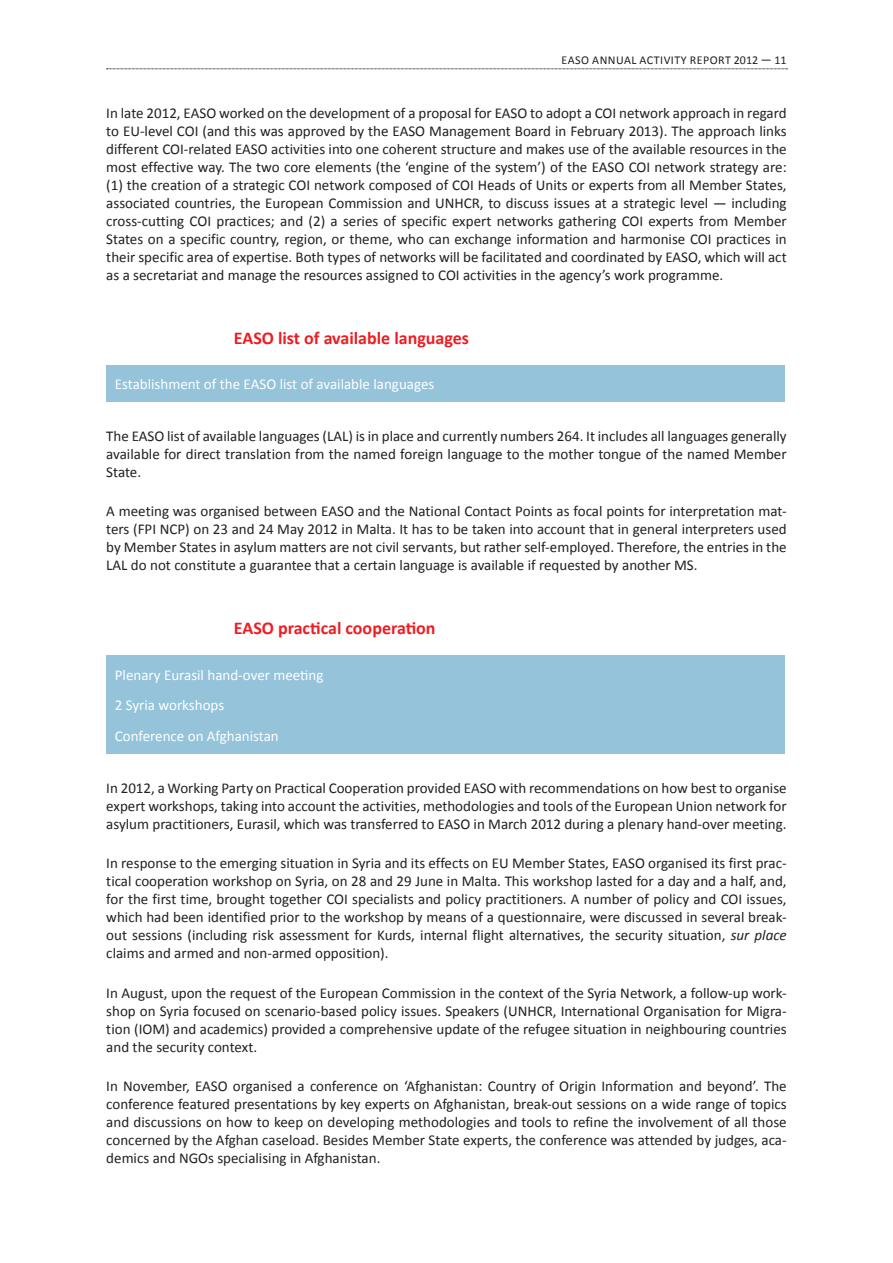
<style>
.page{position:relative;width:893px;height:1263px;background:#fff}
.page>*{position:absolute;margin:0;border:0;box-sizing:border-box;transform-origin:0 0}
.t1{font:700 18px "Calibri";color:#ee1d23}
.t2{font:15px/18px "Calibri";color:#231f20;text-align:justify}
.t3{font:15px/30.8px "Calibri";color:#fff}
.t4{font:12px "Calibri";letter-spacing:.035em;color:#231f20}
.s1{font-style:italic}
</style>
<div class="page">
<svg style="left:107px;top:69px;width:680px;height:1px"></svg>
<div style="left:106px;top:365px;width:679px;height:37px;background:#94c3da"></div>
<div style="left:106px;top:656px;width:679px;height:98px;background:#94c3da"></div>
<p class="t4" style="left:561px;top:53px;width:47px">EASO Annual</p>
<p class="t4" style="left:640px;top:53px;width:7px">acti</p>
<p class="t4" style="left:664px;top:53px;width:34px">vity report</p>
<p class="t4" style="left:734px;top:53px;width:54px">2012 — 11</p>
<p class="t2" style="left:106px;top:104px;width:682px">In late 2012, EASO worked on the development of a proposal for EASO to adopt a COI network approach in regard to EU-level COI (and this was approved by the EASO Management Board in February 2013). The approach links different COI-related EASO activities into one coherent structure and makes use of the available resources in the most effective way. The two core elements (the ‘engine of the system’) of the EASO COI network strategy are: (1) the creation of a strategic COI network composed of COI Heads of Units or experts from all Member States, associated countries, the European Commission and UNHCR, to discuss issues at a strategic level — including cross-cutting COI practices; and (2) a series of specific expert networks gathering COI experts from Member States on a specific country, region, or theme, who can exchange information and harmonise COI practices in their specific area of expertise. Both types of networks will be facilitated and coordinated by EASO, which will act as a secretariat and manage the resources assigned to COI activities in the agency’s work programme.</p>
<p class="t1" style="left:234px;top:326px;width:237px">EASO list of available languages</p>
<p class="t3" style="left:115px;top:369px;width:321px">Establishment of the EASO list of available languages</p>
<p class="t2" style="left:106px;top:427px;width:682px">The EASO list of available languages (LAL) is in place and currently numbers 264. It includes all languages generally available for direct translation from the named foreign language to the mother tongue of the named Member State.</p>
<p class="t2" style="left:106px;top:502px;width:682px">A meeting was organised between EASO and the National Contact Points as focal points for interpretation mat&shy;ters (FPI NCP) on 23 and 24 May 2012 in Malta. It has to be taken into account that in general interpreters used by Member States in asylum matters are not civil servants, but rather self-employed. Therefore, the entries in the LAL do not constitute a guarantee that a certain language is available if requested by another MS.</p>
<p class="t1" style="left:234px;top:617px;width:203px">EASO practical cooperation</p>
<p class="t3" style="left:115px;top:659px;width:210px">Plenary Eurasil hand-over meeting<br>2 Syria workshops<br>Conference on Afghanistan</p>
<p class="t2" style="left:106px;top:779px;width:682px">In 2012, a Working Party on Practical Cooperation provided EASO with recommendations on how best to organise expert workshops, taking into account the activities, methodologies and tools of the European Union network for asylum practitioners, Eurasil, which was transferred to EASO in March 2012 during a plenary hand-over meeting.</p>
<p class="t2" style="left:106px;top:854px;width:682px">In response to the emerging situation in Syria and its effects on EU Member States, EASO organised its first prac&shy;tical cooperation workshop on Syria, on 28 and 29 June in Malta. This workshop lasted for a day and a half, and, for the first time, brought together COI specialists and policy practitioners. A number of policy and COI issues, which had been identified prior to the workshop by means of a questionnaire, were discussed in several break&shy;out sessions (including risk assessment for Kurds, internal flight alternatives, the security situation, <span class="s1">sur place </span>claims and armed and non-armed opposition).</p>
<p class="t2" style="left:106px;top:984px;width:682px">In August, upon the request of the European Commission in the context of the Syria Network, a follow-up work&shy;shop on Syria focused on scenario-based policy issues. Speakers (UNHCR, International Organisation for Migra&shy;tion (IOM) and academics) provided a comprehensive update of the refugee situation in neighbouring countries and the security context.</p>
<p class="t2" style="left:106px;top:1077px;width:682px">In November, EASO organised a conference on ‘Afghanistan: Country of Origin Information and beyond’. The conference featured presentations by key experts on Afghanistan, break-out sessions on a wide range of topics and discussions on how to keep on developing methodologies and tools to refine the involvement of all those concerned by the Afghan caseload. Besides Member State experts, the conference was attended by judges, aca&shy;demics and NGOs specialising in Afghanistan.</p>
</div>
